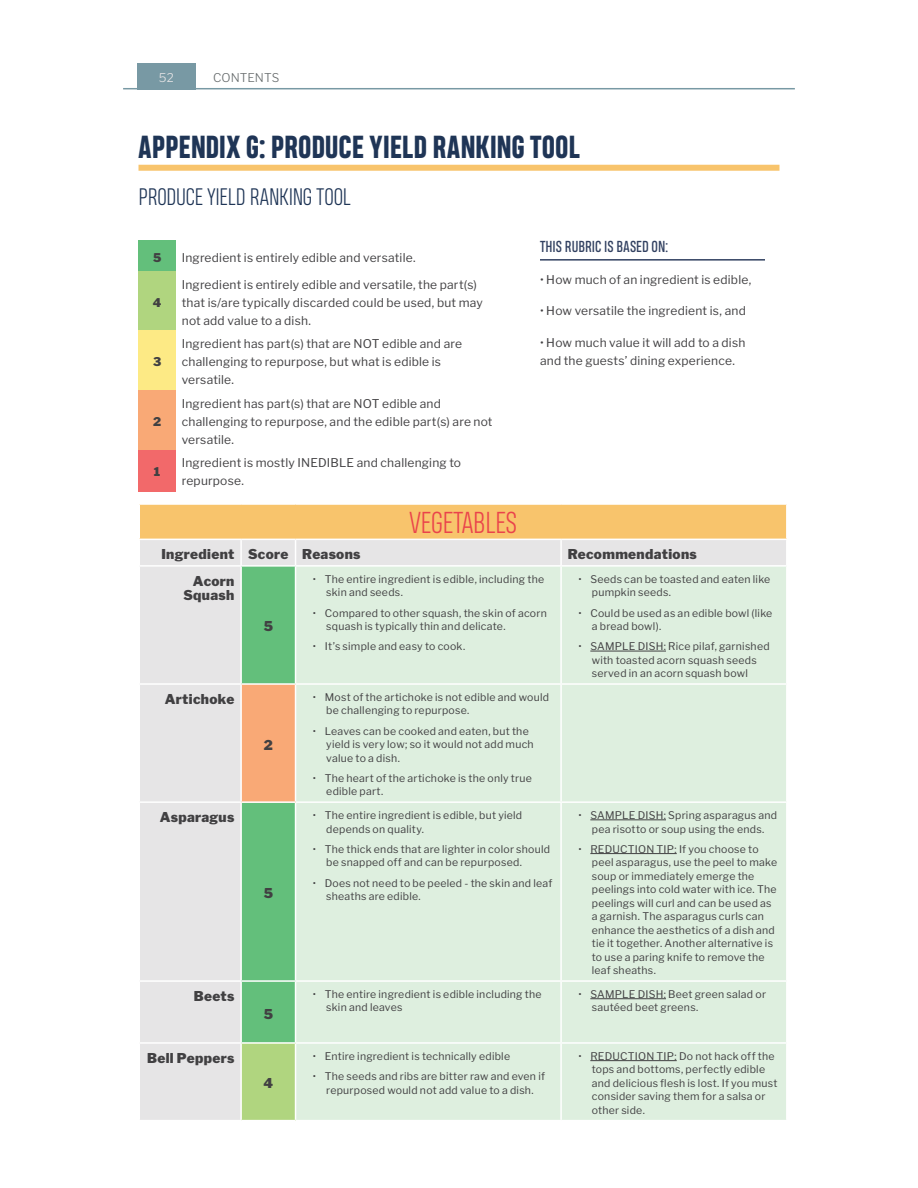
<style>
.page{position:relative;width:918px;height:1188px;background:#fff}
.page>*{position:absolute;margin:0;border:0;box-sizing:border-box;transform-origin:0 0}
.Sub1_forTOC{font:800 30px "Heading Pro";letter-spacing:-.005em;color:#1f3556}
.t1{font:300 28.5px "Heading Pro";color:#ea434b}
.Sub2_noTOC{font:300 22.5px "Heading Pro";letter-spacing:-.005em;color:#1f3556}
.Sub3_noTOC{font:15px "Heading Pro";letter-spacing:.005em;color:#324161}
.Table_Headers_Vert{font:900 13.5px/14.5px "Libre Franklin";letter-spacing:.025em;color:#414042;text-align:right}
.Table_Headers_Horz{font:900 13.5px "Libre Franklin";letter-spacing:.025em;color:#414042}
.Copy{font:12px/18px "Libre Franklin";letter-spacing:.015em;color:#414042}
.t2{font:300 12px "Libre Franklin";color:#656a6b}
.Copy-2{font:900 12px "Libre Franklin";color:#414042}
.t3{font:300 12px "Libre Franklin";color:#e6e5e6}
.t4{font:10.5px/13.5px "Libre Franklin";letter-spacing:.02em;color:#414042}
</style>
<div class="page">
<div style="left:139px;top:165px;width:640px;height:6px;background:#f8c46c"></div>
<div style="left:139px;top:504px;width:648px;height:35px;background:#f8c46c"></div>
<div style="left:140px;top:540px;width:646px;height:580px;background:#e6e5e6"></div>
<div style="left:296px;top:567px;width:490px;height:553px;background:#deefdf"></div>
<div style="left:241px;top:1043px;width:55px;height:78px;background:#b0d57f"></div>
<hr style="left:296px;top:565px;width:265px;height:2px;background:#fff">
<hr style="left:561px;top:565px;width:227px;height:2px;background:#fff">
<hr style="left:296px;top:683px;width:265px;height:2px;background:#fff">
<hr style="left:561px;top:683px;width:227px;height:2px;background:#fff">
<hr style="left:296px;top:801px;width:265px;height:2px;background:#fff">
<hr style="left:561px;top:801px;width:227px;height:2px;background:#fff">
<hr style="left:296px;top:980px;width:265px;height:2px;background:#fff">
<hr style="left:561px;top:980px;width:227px;height:2px;background:#fff">
<hr style="left:296px;top:1042px;width:265px;height:2px;background:#fff">
<hr style="left:561px;top:1042px;width:227px;height:2px;background:#fff">
<hr style="left:786px;top:505px;width:2px;height:34px;background:#fff">
<hr style="left:560px;top:540px;width:2px;height:25px;background:#fff">
<hr style="left:560px;top:567px;width:2px;height:116px;background:#fff">
<hr style="left:560px;top:685px;width:2px;height:116px;background:#fff">
<hr style="left:560px;top:803px;width:2px;height:177px;background:#fff">
<hr style="left:560px;top:982px;width:2px;height:60px;background:#fff">
<hr style="left:560px;top:1044px;width:2px;height:76px;background:#fff">
<hr style="left:139px;top:683px;width:102px;height:2px;background:#fff">
<hr style="left:139px;top:801px;width:102px;height:2px;background:#fff">
<hr style="left:139px;top:980px;width:102px;height:2px;background:#fff">
<hr style="left:139px;top:1042px;width:102px;height:2px;background:#fff">
<hr style="left:139px;top:503px;width:102px;height:2px;background:#fff">
<hr style="left:139px;top:505px;width:1px;height:34px;background:#fff">
<hr style="left:241px;top:503px;width:55px;height:2px;background:#fff">
<hr style="left:296px;top:503px;width:265px;height:2px;background:#fff">
<hr style="left:561px;top:503px;width:227px;height:2px;background:#fff">
<hr style="left:139px;top:565px;width:102px;height:2px;background:#fff">
<hr style="left:240px;top:567px;width:2px;height:116px;background:#fff">
<hr style="left:240px;top:685px;width:2px;height:116px;background:#fff">
<hr style="left:240px;top:803px;width:2px;height:177px;background:#fff">
<hr style="left:240px;top:982px;width:2px;height:60px;background:#fff">
<hr style="left:241px;top:1042px;width:55px;height:2px;background:#fff">
<hr style="left:240px;top:1044px;width:2px;height:76px;background:#fff">
<hr style="left:295px;top:1044px;width:1px;height:76px;background:#fff">
<hr style="left:241px;top:1120px;width:55px;height:1px;background:#fff">
<hr style="left:240px;top:540px;width:2px;height:25px;background:#fff">
<svg style="left:241px;top:540px;width:55px;height:503px;background:#92be85"></svg>
<hr style="left:241px;top:565px;width:55px;height:2px;background:#fff">
<hr style="left:590px;top:651px;width:76px;height:1px;background:#414042">
<hr style="left:590px;top:820px;width:76px;height:1px;background:#414042">
<hr style="left:590px;top:853px;width:87px;height:1px;background:#414042">
<hr style="left:590px;top:998px;width:76px;height:1px;background:#414042">
<hr style="left:590px;top:1060px;width:87px;height:1px;background:#414042">
<div style="left:139px;top:241px;width:37px;height:30px;background:#63bf7b"></div>
<div style="left:139px;top:271px;width:37px;height:60px;background:#b0d57f"></div>
<div style="left:139px;top:331px;width:37px;height:59px;background:#fdea85"></div>
<div style="left:139px;top:390px;width:37px;height:60px;background:#f9a976"></div>
<div style="left:139px;top:450px;width:37px;height:41px;background:#f2696a"></div>
<hr style="left:540px;top:259px;width:225px;height:2px;background:#324161">
<div style="left:137px;top:63px;width:58px;height:26px;background:#7899a4"></div>
<hr style="left:123px;top:88px;width:672px;height:1px;background:#7899a4">
<p class="t3" style="left:159px;top:70px;width:16px">52</p>
<p class="t2" style="left:213px;top:70px;width:68px">CONTENTS</p>
<p class="Sub1_forTOC" style="left:139px;top:128px;width:443px">APPENDIX G: PRODUCE YIELD RANKING TOOL</p>
<p class="Sub2_noTOC" style="left:139px;top:184px;width:214px">PRODUCE YIELD RANKING TOOL</p>
<p class="Copy-2" style="left:153px;top:250px;width:10px">5</p>
<p class="Copy" style="left:182px;top:248px;width:235px">Ingredient is entirely edible and versatile.</p>
<p class="Copy-2" style="left:153px;top:295px;width:10px">4</p>
<p class="Copy" style="left:182px;top:275px;width:303px">Ingredient is entirely edible and versatile, the part(s) that is/are typically discarded could be used, but may not add value to a dish.</p>
<p class="Copy-2" style="left:153px;top:355px;width:10px">3</p>
<p class="Copy-2" style="left:153px;top:414px;width:10px">2</p>
<p class="Copy" style="left:182px;top:335px;width:282px">Ingredient has part(s) that are NOT edible and are challenging to repurpose, but what is edible is versatile.</p>
<p class="Copy" style="left:182px;top:395px;width:312px">Ingredient has part(s) that are NOT edible and challenging to repurpose, and the edible part(s) are not versatile.</p>
<p class="Copy-2" style="left:154px;top:465px;width:8px">1</p>
<p class="Copy" style="left:182px;top:454px;width:281px">Ingredient is mostly INEDIBLE and challenging to repurpose.</p>
<p class="t1" style="left:409px;top:506px;width:109px">VEGETABLES</p>
<p class="Sub3_noTOC" style="left:540px;top:238px;width:130px">THIS RUBRIC IS BASED ON:</p>
<p class="Copy" style="left:540px;top:270px;width:213px">• How much of an ingredient is edible,</p>
<p class="Copy" style="left:540px;top:302px;width:207px">• How versatile the ingredient is, and</p>
<p class="Copy" style="left:540px;top:333px;width:207px">• How much value it will add to a dish and the guests’ dining experience.</p>
<p class="Table_Headers_Vert" style="left:161px;top:547px;width:74px">Ingredient</p>
<p class="Table_Headers_Vert" style="left:248px;top:547px;width:42px">Score</p>
<p class="Table_Headers_Horz" style="left:302px;top:546px;width:60px">Reasons</p>
<p class="Table_Headers_Horz" style="left:568px;top:546px;width:131px">Recommendations</p>
<p class="Table_Headers_Vert" style="left:183px;top:574px;width:53px">Acorn<br>Squash</p>
<p class="Table_Headers_Vert" style="left:264px;top:619px;width:11px">5</p>
<p class="t4" style="left:592px;top:572px;width:180px;text-indent:-14px">• Seeds can be toasted and eaten like pumpkin seeds.</p>
<p class="t4" style="left:592px;top:606px;width:182px;text-indent:-14px">• Could be used as an edible bowl (like a bread bowl).</p>
<p class="t4" style="left:592px;top:640px;width:179px;text-indent:-14px">• SAMPLE DISH: Rice pilaf, garnished with toasted acorn squash seeds served in an acorn squash bowl</p>
<p class="t4" style="left:326px;top:572px;width:219px;text-indent:-14px">• The entire ingredient is edible, including the skin and seeds.</p>
<p class="t4" style="left:326px;top:606px;width:222px;text-indent:-14px">• Compared to other squash, the skin of acorn squash is typically thin and delicate.</p>
<p class="t4" style="left:313px;top:640px;width:154px">• It’s simple and easy to cook.</p>
<p class="Table_Headers_Vert" style="left:165px;top:692px;width:71px">Artichoke</p>
<p class="Table_Headers_Vert" style="left:264px;top:737px;width:11px">2</p>
<p class="t4" style="left:326px;top:690px;width:224px;text-indent:-14px">• Most of the artichoke is not edible and would be challenging to repurpose.</p>
<p class="t4" style="left:326px;top:724px;width:209px;text-indent:-14px">• Leaves can be cooked and eaten, but the yield is very low; so it would not add much value to a dish.</p>
<p class="t4" style="left:326px;top:771px;width:207px;text-indent:-14px">• The heart of the artichoke is the only true edible part.</p>
<p class="Table_Headers_Vert" style="left:160px;top:810px;width:76px">Asparagus</p>
<p class="Table_Headers_Vert" style="left:264px;top:886px;width:11px">5</p>
<p class="t4" style="left:326px;top:808px;width:197px;text-indent:-14px">• The entire ingredient is edible, but yield depends on quality.</p>
<p class="t4" style="left:326px;top:842px;width:225px;text-indent:-14px">• The thick ends that are lighter in color should be snapped off and can be repurposed.</p>
<p class="t4" style="left:326px;top:876px;width:228px;text-indent:-14px">• Does not need to be peeled - the skin and leaf sheaths are edible.</p>
<p class="t4" style="left:578px;top:808px;width:200px;text-align:center">• SAMPLE DISH: Spring asparagus and pea risotto or soup using the ends.</p>
<p class="t4" style="left:592px;top:842px;width:187px;text-indent:-14px">• REDUCTION TIP: If you choose to peel asparagus, use the peel to make soup or immediately emerge the peelings into cold water with ice. The peelings will curl and can be used as a garnish. The asparagus curls can enhance the aesthetics of a dish and tie it together. Another alternative is to use a paring knife to remove the leaf sheaths.</p>
<p class="Table_Headers_Vert" style="left:194px;top:989px;width:42px">Beets</p>
<p class="Table_Headers_Vert" style="left:264px;top:1006px;width:11px">5</p>
<p class="t4" style="left:326px;top:987px;width:217px;text-indent:-14px">• The entire ingredient is edible including the skin and leaves</p>
<p class="t4" style="left:592px;top:987px;width:176px;text-indent:-14px">• SAMPLE DISH: Beet green salad or sautéed beet greens.</p>
<p class="Table_Headers_Vert" style="left:147px;top:1051px;width:89px">Bell Peppers</p>
<p class="Table_Headers_Vert" style="left:263px;top:1076px;width:11px">4</p>
<p class="t4" style="left:313px;top:1049px;width:199px">• Entire ingredient is technically edible</p>
<p class="t4" style="left:313px;top:1070px;width:234px;text-align:center">• The seeds and ribs are bitter raw and even if repurposed would not add value to a dish.</p>
<p class="t4" style="left:592px;top:1049px;width:187px;text-indent:-14px">• REDUCTION TIP: Do not hack off the tops and bottoms, perfectly edible and delicious flesh is lost. If you must consider saving them for a salsa or other side.</p>
</div>
